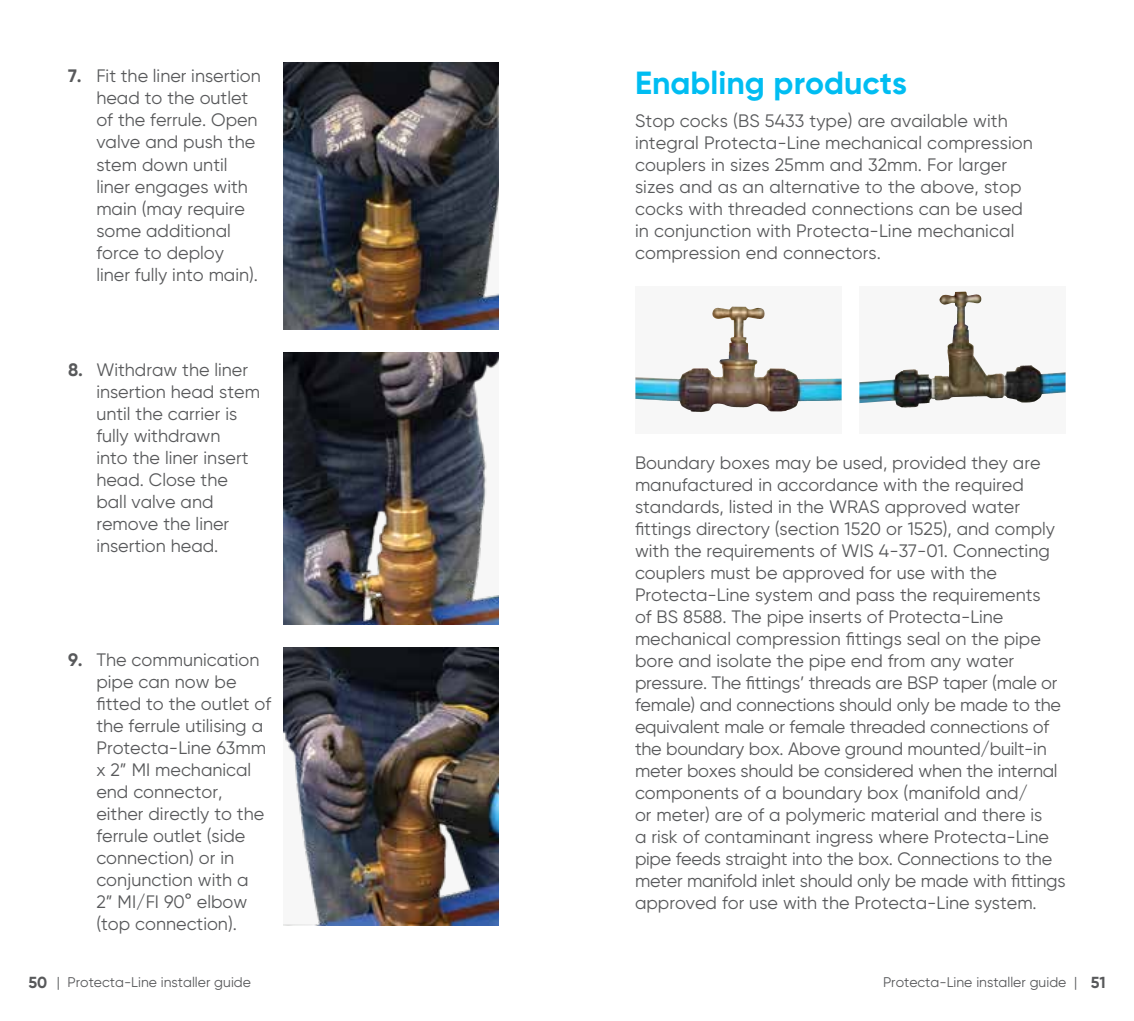
<style>
.page{position:relative;width:1134px;height:1021px;background:#fff}
.page>*{position:absolute;margin:0;border:0;box-sizing:border-box;transform-origin:0 0}
.t1{font:700 32px "Gilroy";color:#00bdf2}
.t2{font:18px/22px "Gilroy";color:#58595b}
.t3{font:14px "Gilroy";color:#58595b}
.s1{font-weight:700}
.s2{font-weight:700;font-size:16px}
</style>
<div class="page">
<img style="left:283px;top:63px;width:216px;height:266px">
<img style="left:283px;top:352px;width:216px;height:272px">
<img style="left:283px;top:647px;width:216px;height:278px">
<img style="left:635px;top:306px;width:207px;height:107px">
<img style="left:712px;top:307px;width:22px;height:57px">
<img style="left:859px;top:291px;width:206px;height:117px">
<img style="left:930px;top:292px;width:27px;height:87px">
<p class="t2" style="left:96px;top:65px;width:166px;text-indent:-28px"><span class="s1">7.</span> Fit the liner insertion head to the outlet of the ferrule. Open valve and push the stem down until liner engages with main (may require some additional force to deploy liner fully into main).</p>
<p class="t2" style="left:96px;top:358px;width:165px;text-indent:-28px"><span class="s1">8.</span> Withdraw the liner insertion head stem until the carrier is fully withdrawn<br>into the liner insert head. Close the ball valve and remove the liner insertion head.</p>
<p class="t2" style="left:96px;top:648px;width:176px;text-indent:-28px"><span class="s1">9.</span> The communication pipe can now be fitted to the outlet of the ferrule utilising a<br>Protecta-Line 63mm x 2” MI mechanical end connector, either directly to the ferrule outlet (side connection) or in conjunction with a<br>2” MI/FI 90° elbow (top connection).</p>
<h1 class="t1" style="left:635px;top:62px;width:273px">Enabling products</h1>
<p class="t2" style="left:635px;top:109px;width:399px">Stop cocks (BS 5433 type) are available with integral Protecta-Line mechanical compression couplers in sizes 25mm and 32mm. For larger sizes and as an alternative to the above, stop cocks with threaded connections can be used in conjunction with Protecta-Line mechanical compression end connectors.</p>
<p class="t2" style="left:635px;top:451px;width:432px">Boundary boxes may be used, provided they are manufactured in accordance with the required standards, listed in the WRAS approved water fittings directory (section 1520 or 1525), and comply with the requirements of WIS 4-37-01. Connecting couplers must be approved for use with the Protecta-Line system and pass the requirements<br>of BS 8588. The pipe inserts of Protecta-Line mechanical compression fittings seal on the pipe bore and isolate the pipe end from any water pressure. The fittings’ threads are BSP taper (male or female) and connections should only be made to the equivalent male or female threaded connections of the boundary box. Above ground mounted/built-in meter boxes should be considered when the internal components of a boundary box (manifold and/<br>or meter) are of a polymeric material and there is<br>a risk of contaminant ingress where Protecta-Line pipe feeds straight into the box. Connections to the meter manifold inlet should only be made with fittings approved for use with the Protecta-Line system.</p>
<p class="t3" style="left:28px;top:973px;width:224px"><span class="s2">50</span> | Protecta-Line installer guide</p>
<p class="t3" style="left:883px;top:973px;width:224px">Protecta-Line installer guide | <span class="s2">51</span></p>
</div>
